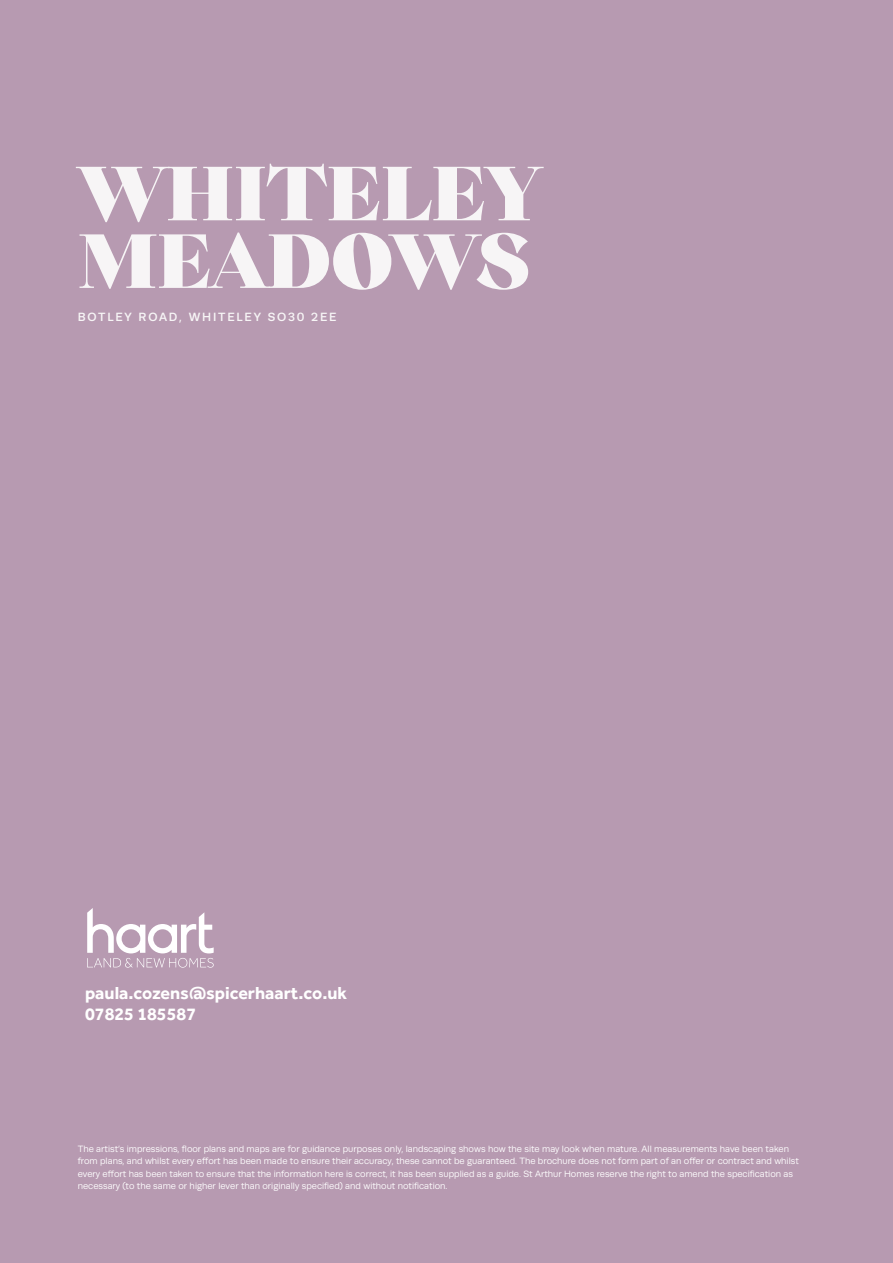
<style>
.page{position:relative;width:893px;height:1263px;background:#b79ab1}
.page>*{position:absolute;margin:0;border:0;box-sizing:border-box;transform-origin:0 0}
.t1{font:800 76.2px/67.7px "Monckeberg";letter-spacing:-.02em;color:#f7f5f6}
.t2{font:700 18px/21.6px "Effra";color:#fff}
.t3{font:500 12px "Runda";letter-spacing:.15em;color:#f7f5f6}
.t4{font:9.15px/12.3px "Runda";color:#fff}
</style>
<div class="page">
<svg style="left:87px;top:908px;width:127px;height:60px"></svg>
<h1 class="t1" style="left:78px;top:162px;width:466px">WHITELEY<br>MEADOWS</h1>
<h3 class="t3" style="left:78px;top:310px;width:260px">BOTLEY ROAD, WHITELEY SO30 2EE</h3>
<h2 class="t2" style="left:85px;top:981px;width:264px">paula.cozens@spicerhaart.co.uk<br>07825 185587</h2>
<p class="t4" style="left:78px;top:1143px;width:723px">The artist’s impressions, floor plans and maps are for guidance purposes only, landscaping shows how the site may look when mature. All measurements have been taken from plans, and whilst every effort has been made to ensure their accuracy, these cannot be guaranteed. The brochure does not form part of an offer or contract and whilst every effort has been taken to ensure that the information here is correct, it has been supplied as a guide. St Arthur Homes reserve the right to amend the specification as necessary (to the same or higher lever than originally specified) and without notification.</p>
</div>
